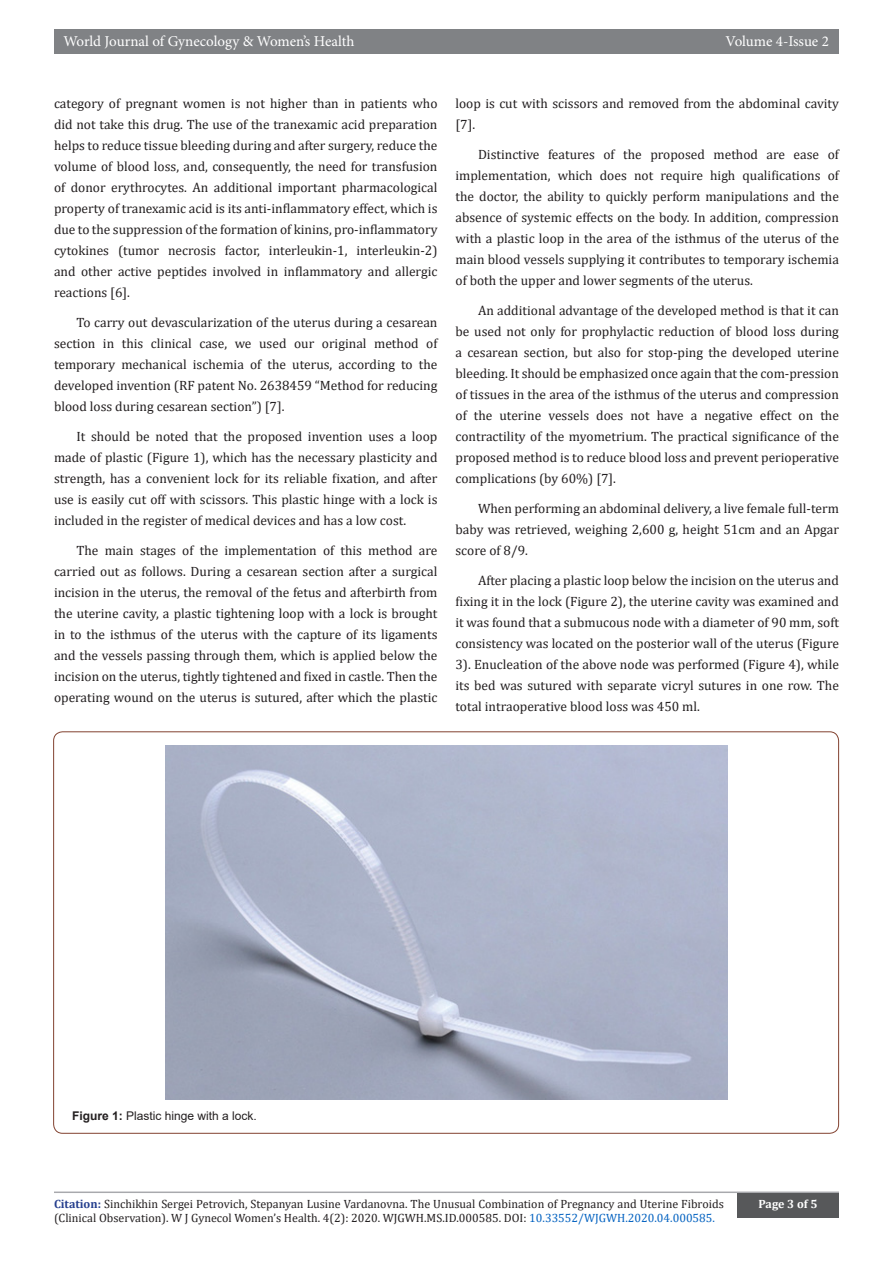
<style>
.page{position:relative;width:893px;height:1263px;background:#fff}
.page>*{position:absolute;margin:0;border:0;box-sizing:border-box;transform-origin:0 0}
.t1{font:15px "Minion Pro";letter-spacing:-.005em;color:#fff}
.t2{font:13.5px/21px "Cambria";color:#231f20;text-align:justify}
.t3{font:12px/14.4px "Cambria";color:#231f20}
.t4{font:12px "Arial";color:#231f20}
.t5{font:700 12px "Cambria";color:#fff}
.s1{font-weight:700}
.s2{font-weight:700;color:#253f8e}
.s3{color:#0563c1}
</style>
<div class="page">
<hr style="left:54px;top:1191px;width:785px;height:2px;background:#a8a9ad">
<div style="left:54px;top:29px;width:785px;height:25px;background:#808285"></div>
<div style="left:737px;top:1193px;width:102px;height:24px;background:#57585a"></div>
<img style="left:165px;top:745px;width:563px;height:354px">
<p class="t1" style="left:63px;top:31px;width:292px">World Journal of Gynecology &amp; Women’s Health</p>
<p class="t1" style="left:726px;top:31px;width:105px">Volume 4-Issue 2</p>
<p class="t2" style="left:54px;top:93px;width:385px">category of pregnant women is not higher than in patients who did not take this drug. The use of the tranexamic acid preparation helps to reduce tissue bleeding during and after surgery, reduce the volume of blood loss, and, consequently, the need for transfusion of donor erythrocytes. An additional important pharmacological property of tranexamic acid is its anti-inflammatory effect, which is due to the suppression of the formation of kinins, pro-inflammatory cytokines (tumor necrosis factor, interleukin-1, interleukin-2) and other active peptides involved in inflammatory and allergic reactions [6].</p>
<p class="t2" style="left:54px;top:312px;width:385px;text-indent:22px">To carry out devascularization of the uterus during a cesarean section in this clinical case, we used our original method of temporary mechanical ischemia of the uterus, according to the developed invention (RF patent No. 2638459 “Method for reducing blood loss during cesarean section”) [7].</p>
<p class="t2" style="left:54px;top:426px;width:385px;text-indent:22px">It should be noted that the proposed invention uses a loop made of plastic (Figure 1), which has the necessary plasticity and strength, has a convenient lock for its reliable fixation, and after use is easily cut off with scissors. This plastic hinge with a lock is included in the register of medical devices and has a low cost.</p>
<p class="t2" style="left:54px;top:540px;width:385px;text-indent:22px">The main stages of the implementation of this method are carried out as follows. During a cesarean section after a surgical incision in the uterus, the removal of the fetus and afterbirth from the uterine cavity, a plastic tightening loop with a lock is brought in to the isthmus of the uterus with the capture of its ligaments and the vessels passing through them, which is applied below the incision on the uterus, tightly tightened and fixed in castle. Then the operating wound on the uterus is sutured, after which the plastic</p>
<p class="t2" style="left:455px;top:93px;width:385px">loop is cut with scissors and removed from the abdominal cavity [7].</p>
<p class="t2" style="left:455px;top:144px;width:385px;text-indent:22px">Distinctive features of the proposed method are ease of implementation, which does not require high qualifications of the doctor, the ability to quickly perform manipulations and the absence of systemic effects on the body. In addition, compression with a plastic loop in the area of the isthmus of the uterus of the main blood vessels supplying it contributes to temporary ischemia of both the upper and lower segments of the uterus.</p>
<p class="t2" style="left:455px;top:300px;width:385px;text-indent:22px">An additional advantage of the developed method is that it can be used not only for prophylactic reduction of blood loss during a cesarean section, but also for stop-ping the developed uterine bleeding. It should be emphasized once again that the com-pression of tissues in the area of the isthmus of the uterus and compression of the uterine vessels does not have a negative effect on the contractility of the myometrium. The practical significance of the proposed method is to reduce blood loss and prevent perioperative complications (by 60%) [7].</p>
<p class="t2" style="left:455px;top:498px;width:385px;text-indent:22px">When performing an abdominal delivery, a live female full-term baby was retrieved, weighing 2,600 g, height 51cm and an Apgar score of 8/9.</p>
<p class="t2" style="left:455px;top:570px;width:385px;text-indent:22px">After placing a plastic loop below the incision on the uterus and fixing it in the lock (Figure 2), the uterine cavity was examined and it was found that a submucous node with a diameter of 90 mm, soft consistency was located on the posterior wall of the uterus (Figure 3). Enucleation of the above node was performed (Figure 4), while its bed was sutured with separate vicryl sutures in one row. The total intraoperative blood loss was 450 ml.</p>
<p class="t4" style="left:72px;top:1107px;width:186px"><span class="s1">Figure 1:</span> Plastic hinge with a lock.</p>
<p class="t3" style="left:54px;top:1196px;width:671px"><span class="s2">Citation:</span> Sinchikhin Sergei Petrovich, Stepanyan Lusine Vardanovna. The Unusual Combination of Pregnancy and Uterine Fibroids (Clinical Observation). W J Gynecol Women’s Health. 4(2): 2020. WJGWH.MS.ID.000585. DOI: <span class="s3">10.33552/WJGWH.2020.04.000585.</span></p>
<p class="t5" style="left:758px;top:1196px;width:60px">Page 3 of 5</p>
</div>
